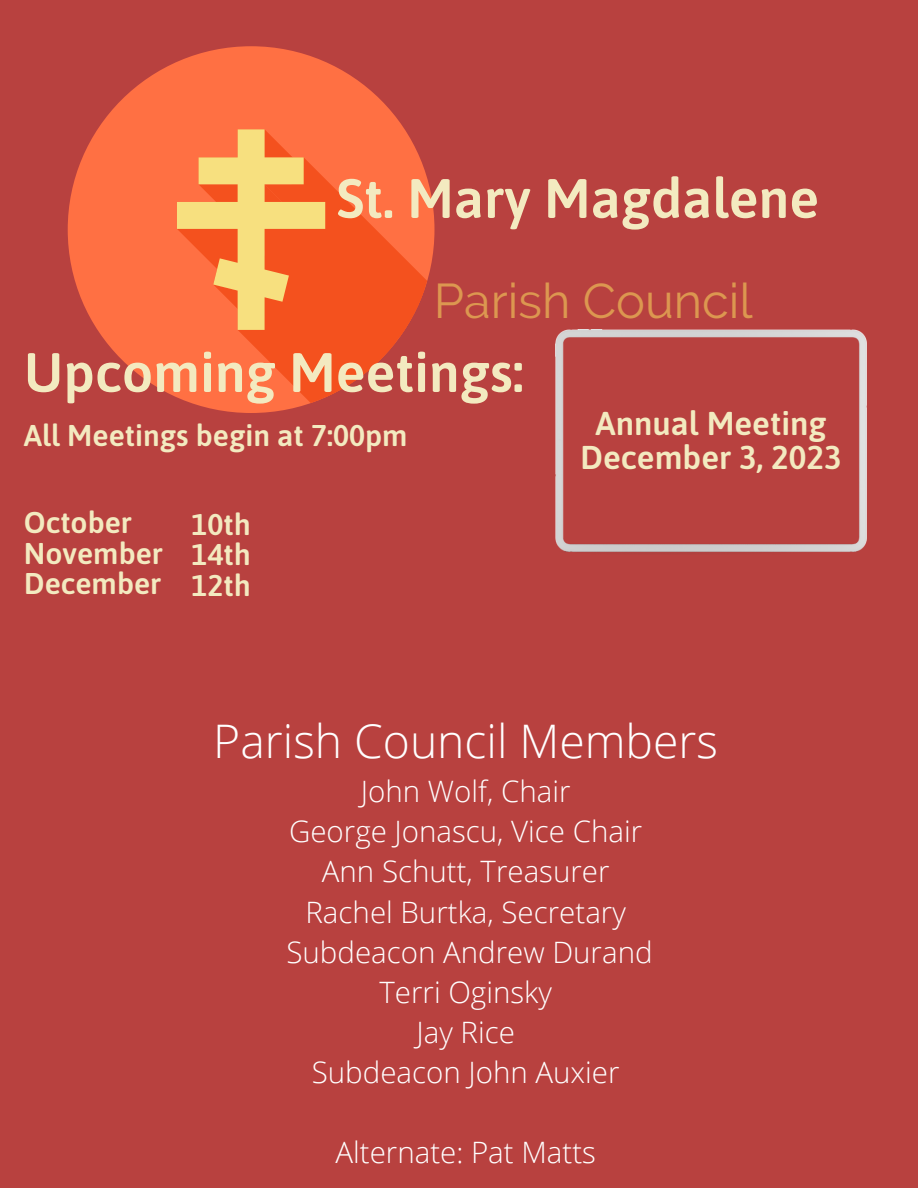
<style>
.page{position:relative;width:918px;height:1188px;background:#b8413f}
.page>*{position:absolute;margin:0;border:0;box-sizing:border-box;transform-origin:0 0}
.t1{font:600 55.35px "Asap";color:#f3eac0}
.t2{font:48.6px "Raleway";color:#dc9750}
.t3{font:300 46.2px "Open Sans";color:#fff}
.t4{font:600 33px "Asap";color:#f3eac0}
.t5{font:600 30px "Asap";color:#f3eac0}
.t6{font:300 29.55px "Open Sans";color:#fff}
</style>
<div class="page">
<div style="left:68px;top:46px;width:366px;height:367px;background:#ff7043;border-radius:50%"></div>
<svg style="left:177px;top:129px;width:257px;height:284px"></svg>
<img style="left:556px;top:329px;width:310px;height:223px">
<p class="t1" style="left:336px;top:166px;width:484px">St. Mary Magdalene</p>
<p class="t2" style="left:434px;top:272px;width:320px">Parish Council</p>
<p class="t1" style="left:24px;top:340px;width:501px">Upcoming Meetings:</p>
<p class="t5" style="left:24px;top:418px;width:385px">All Meetings begin at 7:00pm</p>
<p class="t4" style="left:596px;top:404px;width:232px">Annual Meeting</p>
<p class="t4" style="left:580px;top:438px;width:263px">December 3, 2023</p>
<p class="t5" style="left:24px;top:505px;width:109px">October</p>
<p class="t5" style="left:24px;top:536px;width:140px">November</p>
<p class="t5" style="left:24px;top:566px;width:139px">December</p>
<p class="t5" style="left:191px;top:507px;width:61px">10th</p>
<p class="t5" style="left:191px;top:537px;width:61px">14th</p>
<p class="t5" style="left:191px;top:568px;width:61px">12th</p>
<p class="t3" style="left:213px;top:709px;width:506px">Parish Council Members</p>
<p class="t6" style="left:361px;top:771px;width:211px">John Wolf, Chair</p>
<p class="t6" style="left:289px;top:811px;width:355px">George Jonascu, Vice Chair</p>
<p class="t6" style="left:322px;top:851px;width:289px">Ann Schutt, Treasurer</p>
<p class="t6" style="left:305px;top:891px;width:322px">Rachel Burtka, Secretary</p>
<p class="t6" style="left:286px;top:931px;width:368px">Subdeacon Andrew Durand</p>
<p class="t6" style="left:380px;top:971px;width:174px">Terri Oginsky</p>
<p class="t6" style="left:417px;top:1011px;width:100px">Jay Rice</p>
<p class="t6" style="left:312px;top:1051px;width:309px">Subdeacon John Auxier</p>
<p class="t6" style="left:335px;top:1131px;width:262px">Alternate: Pat Matts</p>
</div>
